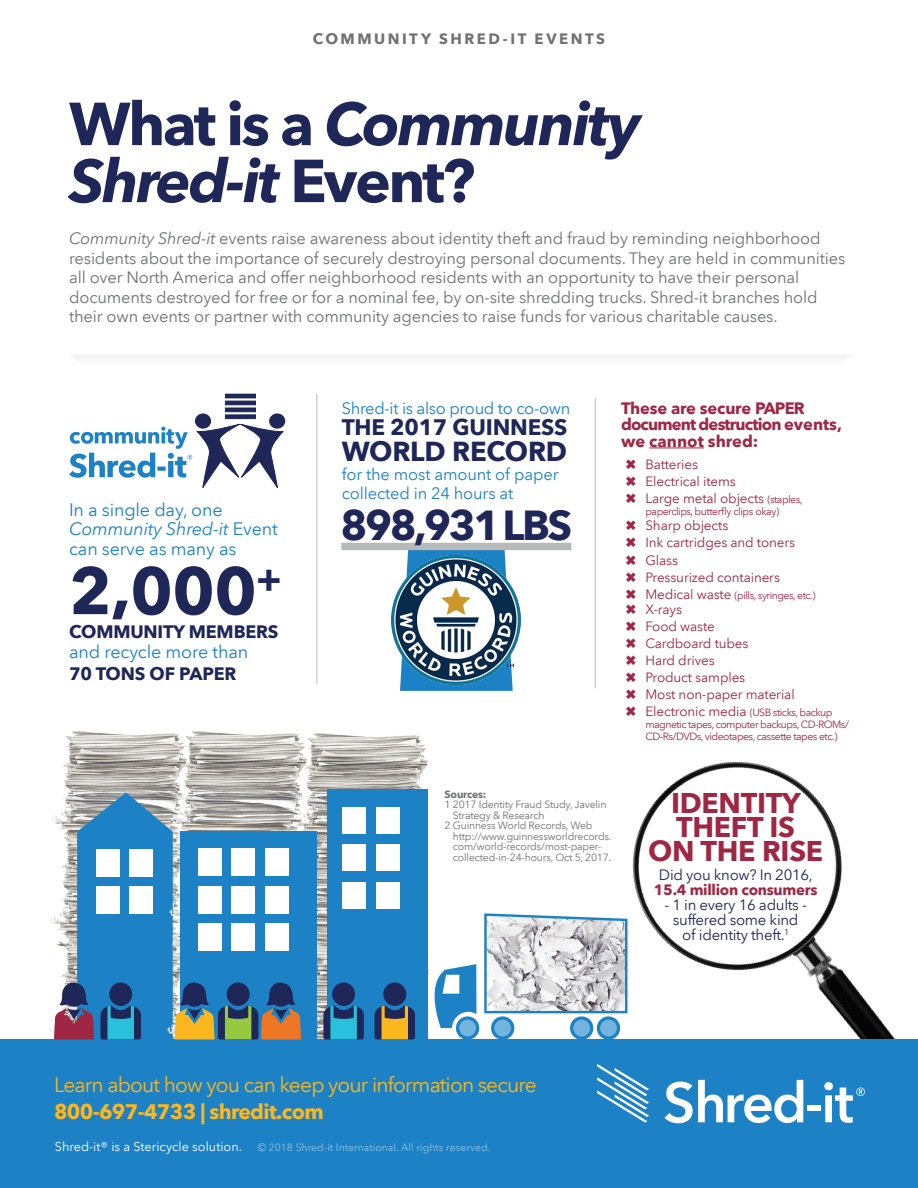
<style>
.page{position:relative;width:918px;height:1188px;background:#fff}
.page>*{position:absolute;margin:0;border:0;box-sizing:border-box;transform-origin:0 0}
.t1{font:700 66px "Avenir Next LT Pro";color:#1e2757}
.t2{font:italic 700 60px/57px "Avenir Next LT Pro";letter-spacing:-.04em;color:#1e2757}
.t3{font:700 41.85px "Avenir Next LT Pro";letter-spacing:-.06em;color:#1e2757}
.t4{font:700 28.5px/24px "Avenir Next LT Pro";letter-spacing:-.01em;color:#9f2743;text-align:center}
.t5{font:700 27.45px "Avenir Next LT Pro";letter-spacing:-.01em;color:#1e2757}
.t6{font:700 22.35px "Avenir Next LT Pro";letter-spacing:-.01em;color:#1e2757}
.t7{font:21px "Avenir Next LT Pro";letter-spacing:-.04em;color:#fcb71e}
.t8{font:700 21px "Avenir Next LT Pro";letter-spacing:-.03em;color:#fcb71e}
.t9{font:18px/19.5px "Avenir Next LT Pro";letter-spacing:-.01em;color:#1d82c5}
.t10{font:700 18px "Avenir Next LT Pro";letter-spacing:-.01em;color:#1e2757}
.t11{font:16.5px/19.5px "Avenir Next LT Pro";letter-spacing:-.01em;color:#707271}
.t12{font:16.5px/18.8px "Avenir Next LT Pro";letter-spacing:-.01em;color:#1d82c5}
.t13{font:700 16.5px/16.5px "Avenir Next LT Pro";letter-spacing:-.03em;color:#9f2743}
.t14{font:15px/15px "Avenir Next LT Pro";letter-spacing:-.02em;color:#1e2757;text-align:center}
.t15{font:700 15px "Avenir Next LT Pro";letter-spacing:.165em;color:#707271}
.t16{font:700 15px "Avenir Next LT Pro";letter-spacing:-.02em;color:#9f2743}
.t17{font:13.5px/17.1px "Avenir Next LT Pro";letter-spacing:-.01em;color:#9f2743}
.t18{font:10.5px/12px "Avenir Next LT Pro";letter-spacing:-.05em;color:#9f2743}
.t19{font:10.5px "Avenir Next LT Pro";letter-spacing:-.02em;color:#707271}
.t20{font:10.5px "Avenir Next LT Pro";color:#8ac1e4}
.t21{font:700 10.5px "Avenir Next LT Pro";letter-spacing:-.02em;color:#707271}
.s1{font-style:normal}
.s2{font-style:italic}
.s3{font-size:10.5px}
.s4{font-size:13.5px}
.s5{font-size:12.75px;color:#fff}
</style>
<div class="page">
<img style="left:51px;top:731px;width:119px;height:92px">
<img style="left:553px;top:666px;width:365px;height:374px">
<img style="left:317px;top:840px;width:11px;height:90px">
<img style="left:307px;top:733px;width:122px;height:107px">
<img style="left:317px;top:930px;width:113px;height:110px">
<img style="left:170px;top:731px;width:137px;height:100px">
<div style="left:181px;top:831px;width:136px;height:209px;background:#1d82c5"></div>
<div style="left:328px;top:790px;width:100px;height:398px;background:#1d82c5"></div>
<div style="left:342px;top:807px;width:24px;height:27px;background:#fff"></div>
<div style="left:376px;top:807px;width:24px;height:27px;background:#fff"></div>
<div style="left:342px;top:845px;width:24px;height:26px;background:#fff"></div>
<div style="left:342px;top:882px;width:24px;height:26px;background:#fff"></div>
<div style="left:376px;top:845px;width:24px;height:26px;background:#fff"></div>
<div style="left:376px;top:882px;width:24px;height:26px;background:#fff"></div>
<svg style="left:428px;top:964px;width:48px;height:64px"></svg>
<svg style="left:456px;top:1016px;width:23px;height:24px"></svg>
<div style="left:459px;top:1020px;width:17px;height:16px;background:#72b4dd;border-radius:50%"></div>
<svg style="left:597px;top:1016px;width:23px;height:24px"></svg>
<div style="left:600px;top:1020px;width:17px;height:16px;background:#72b4dd;border-radius:50%"></div>
<svg style="left:570px;top:1016px;width:23px;height:24px"></svg>
<div style="left:573px;top:1020px;width:17px;height:16px;background:#72b4dd;border-radius:50%"></div>
<svg style="left:491px;top:1016px;width:23px;height:24px"></svg>
<div style="left:494px;top:1020px;width:17px;height:16px;background:#72b4dd;border-radius:50%"></div>
<svg style="left:484px;top:912px;width:145px;height:103px"></svg>
<div style="left:0;top:1040px;width:918px;height:148px;background:#1d82c5"></div>
<svg style="left:597px;top:1064px;width:52px;height:59px"></svg>
<svg style="left:665px;top:1080px;width:138px;height:43px"></svg>
<div style="left:808px;top:1106px;width:13px;height:5px;background:#fff"></div>
<svg style="left:824px;top:1082px;width:41px;height:41px"></svg>
<hr style="left:70px;top:355px;width:782px;height:4px;background:#f3f3f3">
<div style="left:270px;top:414px;width:15px;height:14px;background:#1e2757;border-radius:50%"></div>
<div style="left:269px;top:413px;width:16px;height:16px;border:1px solid #1e2757;border-radius:50%"></div>
<div style="left:195px;top:414px;width:16px;height:14px;background:#1e2757;border-radius:50%"></div>
<div style="left:195px;top:413px;width:16px;height:16px;border:1px solid #1e2757;border-radius:50%"></div>
<svg style="left:225px;top:414px;width:31px;height:5px"></svg>
<svg style="left:225px;top:408px;width:31px;height:4px"></svg>
<div style="left:225px;top:401px;width:31px;height:4px;background:#1e2757;border:1px solid #1e2757"></div>
<div style="left:225px;top:394px;width:31px;height:4px;border:1px solid #1e2757"></div>
<svg style="left:69px;top:424px;width:215px;height:64px"></svg>
<hr style="left:649px;top:448px;width:55px;height:1px;background:#9f2743">
<div style="left:332px;top:982px;width:23px;height:24px;background:#1e2757;border-radius:50%"></div>
<svg style="left:323px;top:1005px;width:41px;height:35px"></svg>
<svg style="left:54px;top:792px;width:247px;height:248px"></svg>
<div style="left:383px;top:982px;width:23px;height:24px;background:#1e2757;border-radius:50%"></div>
<svg style="left:375px;top:1005px;width:40px;height:35px"></svg>
<svg style="left:400px;top:550px;width:113px;height:141px"></svg>
<div style="left:341px;top:543px;width:230px;height:7px;background:#b7b8b8"></div>
<img style="left:392px;top:555px;width:129px;height:129px">
<hr style="left:317px;top:394px;width:1px;height:290px;background:#b7b8b8">
<hr style="left:595px;top:398px;width:1px;height:290px;background:#b7b8b8">
<p class="t15" style="left:313px;top:30px;width:294px">COMMUNITY SHRED-IT EVENTS</p>
<h2 class="t2" style="left:69px;top:95px;width:573px"><span class="s1">What is a</span> Community<br>Shred-it <span class="s1">Event?</span></h2>
<p class="t11" style="left:69px;top:229px;width:778px"><span class="s2">Community Shred-it</span> events raise awareness about identity theft and fraud by reminding neighborhood residents about the importance of securely destroying personal documents. They are held in communities all over North America and offer neighborhood residents with an opportunity to have their personal documents destroyed for free or for a nominal fee, by on-site shredding trucks. Shred-it branches hold their own events or partner with community agencies to raise funds for various charitable causes.</p>
<p class="t9" style="left:69px;top:500px;width:210px">In a single day, one<br><span class="s2">Community Shred-it</span> Event can serve as many as</p>
<h1 class="t1" style="left:69px;top:551px;width:214px">2,000<sup>+</sup></h1>
<p class="t10" style="left:69px;top:621px;width:211px">COMMUNITY MEMBERS</p>
<p class="t9" style="left:69px;top:642px;width:181px">and recycle more than</p>
<p class="t10" style="left:69px;top:663px;width:169px">70 TONS OF PAPER</p>
<p class="t12" style="left:342px;top:399px;width:230px">Shred-it is also proud to co-own</p>
<h3 class="t6" style="left:342px;top:414px;width:227px">THE 2017 GUINNESS</h3>
<h3 class="t5" style="left:342px;top:435px;width:227px">WORLD RECORD</h3>
<p class="t12" style="left:342px;top:465px;width:218px">for the most amount of paper collected in 24 hours at</p>
<h3 class="t3" style="left:341px;top:500px;width:233px">898,931 LBS</h3>
<p class="t13" style="left:621px;top:400px;width:222px">These are secure PAPER document destruction events, we cannot shred:</p>
<p class="t17" style="left:626px;top:456px;width:178px">✖ Batteries<br>✖ Electrical items<br>✖ Large metal objects <span class="s3">(staples,</span></p>
<p class="t18" style="left:645px;top:506px;width:135px">paperclips, butterfly clips okay)</p>
<p class="t17" style="left:626px;top:517px;width:171px">✖ Sharp objects<br>✖ Ink cartridges and toners ✖ Glass<br>✖ Pressurized containers</p>
<p class="t18" style="left:626px;top:589px;width:191px">✖ <span class="s4">Medical waste</span> (pills, syringes, etc.)</p>
<p class="t17" style="left:626px;top:600px;width:170px">✖ X-rays<br>✖ Food waste<br>✖ Cardboard tubes<br>✖ Hard drives<br>✖ Product samples<br>✖ Most non-paper material</p>
<p class="t18" style="left:645px;top:706px;width:205px;text-indent:-20px">✖ <span class="s4">Electronic media</span> (USB sticks, backup magnetic tapes, computer backups, CD-ROMs/<br>CD-Rs/DVDs, videotapes, cassette tapes etc.)</p>
<p class="t21" style="left:445px;top:788px;width:43px">Sources:</p>
<p class="t19" style="left:445px;top:798px;width:163px">1 2017 Identity Fraud Study, Javelin</p>
<p class="t19" style="left:453px;top:809px;width:93px">Strategy &amp; Research</p>
<p class="t19" style="left:445px;top:819px;width:149px">2 Guinness World Records, Web</p>
<p class="t19" style="left:453px;top:830px;width:160px">http://www.guinnessworldrecords.</p>
<p class="t19" style="left:453px;top:840px;width:150px">com/world-records/most-paper-</p>
<p class="t19" style="left:453px;top:851px;width:160px">collected-in-24-hours, Oct 5, 2017.</p>
<h3 class="t4" style="left:648px;top:791px;width:177px">IDENTITY<br>THEFT IS<br>ON THE RISE</h3>
<p class="t14" style="left:659px;top:868px;width:155px">Did you know? In 2016,</p>
<p class="t16" style="left:654px;top:881px;width:165px">15.4 million consumers</p>
<p class="t14" style="left:664px;top:898px;width:144px">- 1 in every 16 adults - suffered some kind of identity theft.<sup>1</sup></p>
<p class="t7" style="left:54px;top:1072px;width:484px">Learn about how you can keep your information secure</p>
<p class="t8" style="left:54px;top:1099px;width:271px">800-697-4733 | shredit.com</p>
<p class="t20" style="left:55px;top:1141px;width:437px"><span class="s5">Shred-it® is a Stericycle solution.</span> © 2018 Shred-it International. All rights reserved.</p>
</div>
